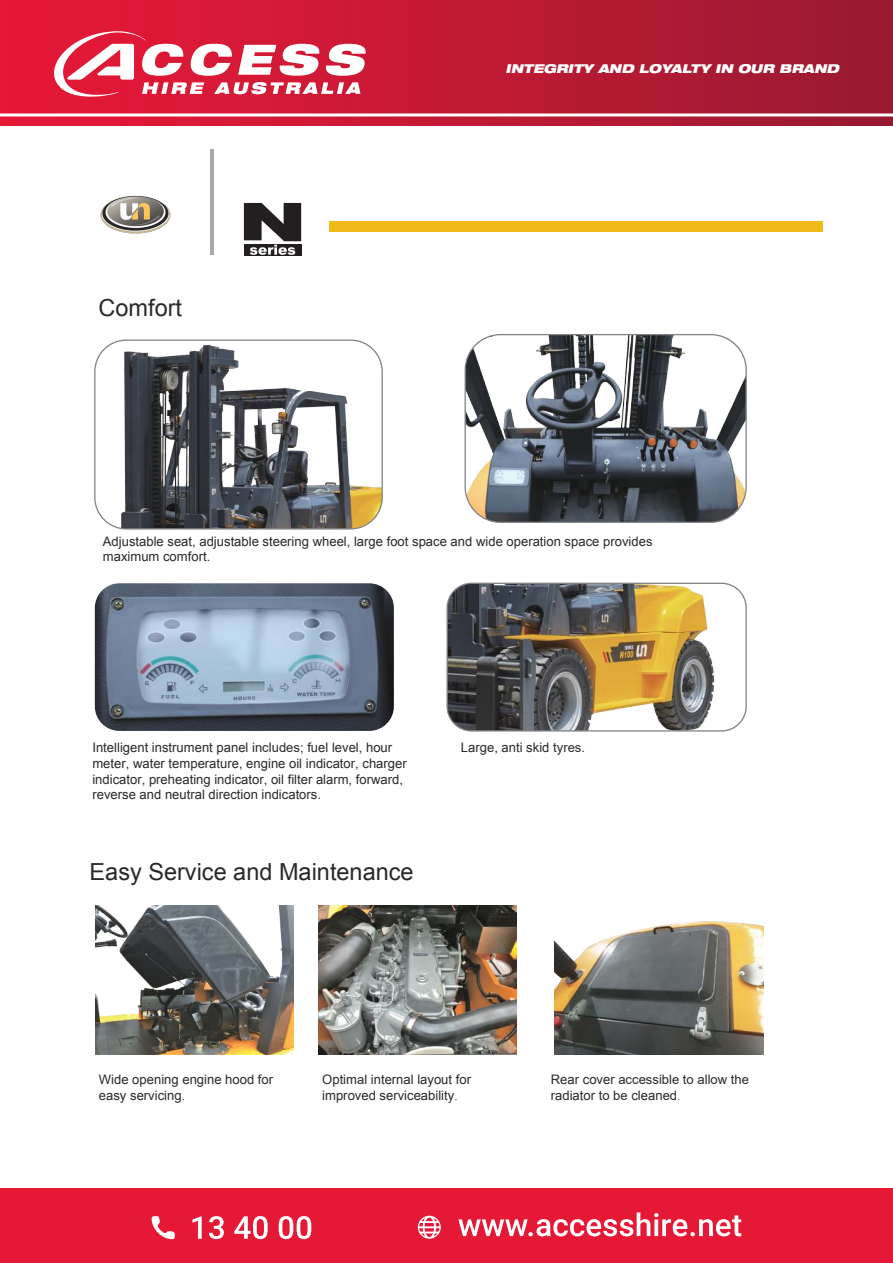
<style>
.page{position:relative;width:893px;height:1263px;background:#fff}
.page>*{position:absolute;margin:0;border:0;box-sizing:border-box;transform-origin:0 0}
.t1{font:23.55px "Arial";color:#2b2829}
.t2{font:13.05px/15.6px "Arial";color:#2b2829}
.t3{font:13.05px/15.6px "Arial";color:#2b2829}
.t4{font:italic 900 expanded 12.3px "Helvetica Neue LT Pro";color:#fff}
.s1{font-style:inherit}
.s2{font-family:"Adobe Song Std";font-weight:300}
</style>
<div class="page">
<div style="left:0;top:0;width:893px;height:125px;background:linear-gradient(to right,#eb1c3a,#9b1c32)"></div>
<svg style="left:54px;top:31px;width:312px;height:66px"></svg>
<div style="left:0;top:1188px;width:893px;height:75px;background:#e51836"></div>
<svg style="left:192px;top:1216px;width:119px;height:23px"></svg>
<svg style="left:151px;top:1216px;width:24px;height:23px"></svg>
<svg style="left:458px;top:1212px;width:283px;height:24px"></svg>
<svg style="left:418px;top:1216px;width:23px;height:23px"></svg>
<hr style="left:0;top:113px;width:893px;height:3px;background:#fff">
<img style="left:318px;top:906px;width:199px;height:148px">
<img style="left:95px;top:906px;width:199px;height:149px">
<img style="left:554px;top:921px;width:209px;height:133px">
<img style="left:95px;top:583px;width:299px;height:148px">
<img style="left:448px;top:583px;width:285px;height:148px">
<div style="left:446px;top:583px;width:301px;height:148px;border:1px solid #828386;border-radius:25px"></div>
<img style="left:95px;top:341px;width:287px;height:188px">
<div style="left:94px;top:339px;width:289px;height:190px;border:1px solid #828386;border-radius:31px"></div>
<img style="left:465px;top:335px;width:280px;height:187px">
<div style="left:465px;top:334px;width:282px;height:189px;border:1px solid #828386;border-radius:35px"></div>
<div style="left:329px;top:221px;width:493px;height:11px;background:#efba1a"></div>
<img style="left:100px;top:195px;width:71px;height:39px">
<hr style="left:210px;top:149px;width:4px;height:106px;background:#a4a9ac">
<div style="left:244px;top:244px;width:57px;height:12px;background:#231f20"></div>
<svg style="left:244px;top:203px;width:57px;height:52px"></svg>
<p class="t1" style="left:99px;top:292px;width:85px">Comfort</p>
<p class="t4" style="left:506px;top:60px;width:335px">INTEGRITY AND LOYALTY IN OUR BRAND</p>
<p class="t2" style="left:103px;top:533px;width:551px">Adjustable seat, adjustable steering wheel, large foot space and wide operation space <span class="s1">pr</span>ovide<span class="s1">s </span>maximum comfort<span class="s1">.</span></p>
<p class="t2" style="left:92px;top:740px;width:316px">Intelligent instrument panel <span class="s1">includes;</span> fuel level, hour meter, water temperature, engine oil indicator, charger indicator, preheating indicator, oil filter alarm, forward, reverse and neutral direction indicators<span class="s1">.</span></p>
<p class="t1" style="left:90px;top:856px;width:326px">Easy Service and Maintenance</p>
<p class="t2" style="left:461px;top:740px;width:126px">Larg<span class="s1">e,</span> anti skid <span class="s1">tyres.</span></p>
<p class="t2" style="left:322px;top:1072px;width:150px">Optim<span class="s1">al</span> internal layout for improved serviceability<span class="s2">.</span></p>
<p class="t2" style="left:99px;top:1072px;width:176px">Wide opening engine hood for easy servicing<span class="s2">.</span></p>
<p class="t3" style="left:551px;top:1072px;width:200px"><span class="s1">Rear cover</span> accessible to allow the r<span class="s1">adiator</span> to be <span class="s1">clean</span>ed<span class="s2">.</span></p>
</div>
